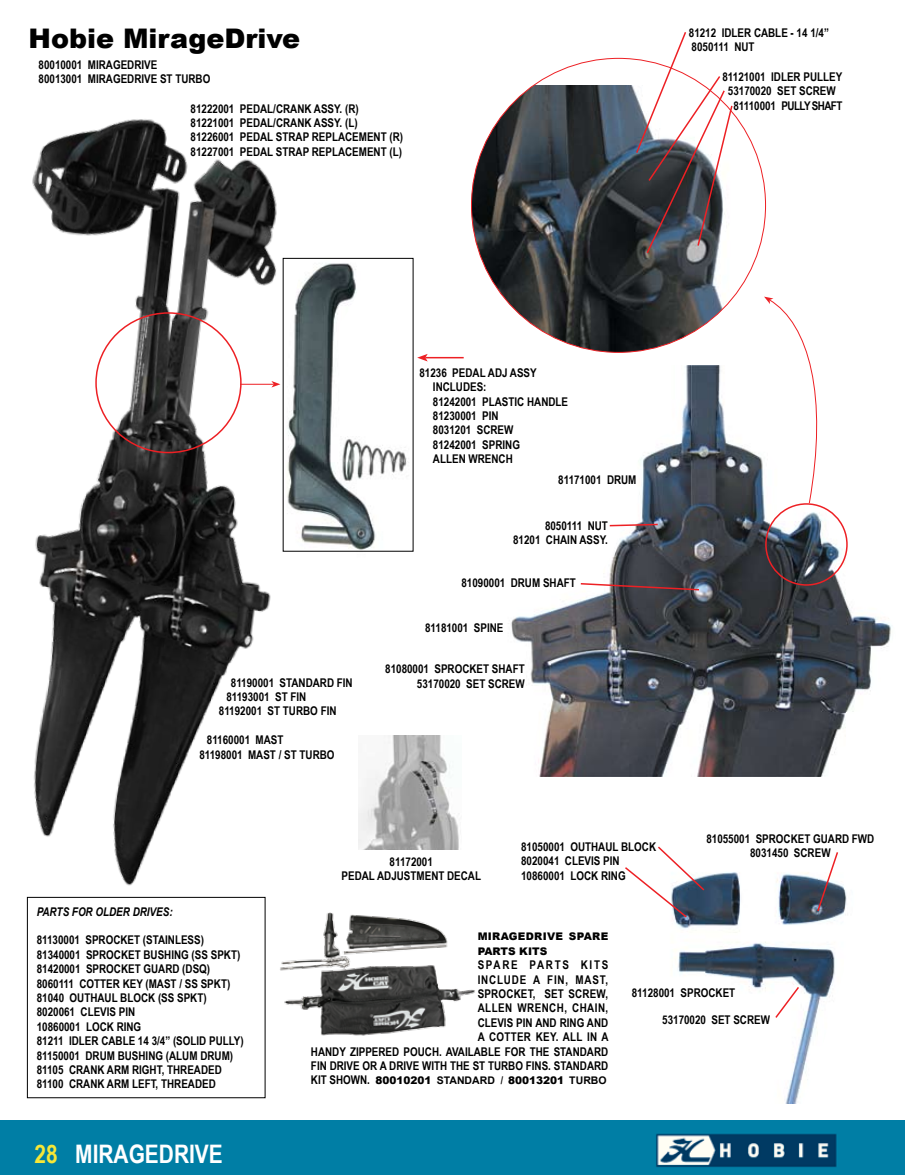
<style>
.page{position:relative;width:905px;height:1175px;background:#fff}
.page>*{position:absolute;margin:0;border:0;box-sizing:border-box;transform-origin:0 0}
.t1{font:900 27px "Arial";color:#000}
.t2{font:700 25.5px "Arial Narrow";color:#fff}
.t3{font:700 12px/14.4px "Arial Narrow";color:#000}
.t4{font:italic 700 12px "Arial Narrow";color:#000}
.t5{font:700 12px "Arial Narrow";letter-spacing:-.05em;color:#000}
.t6{font:900 10.5px "Arial";color:#000}
.t7{font:900 10.5px "Arial";letter-spacing:.025em;color:#000}
.s1{color:#f6e737}
.s2{font-family:"Arial Narrow";font-weight:700;font-size:12px}
.s3{font-weight:700}
.s4{font-family:"Arial Narrow";font-weight:700}
</style>
<div class="page">
<img style="left:26px;top:119px;width:251px;height:788px">
<img style="left:903px;top:1120px;width:1px;height:54px">
<img style="left:0;top:1120px;width:903px;height:54px">
<img style="left:511px;top:366px;width:380px;height:410px">
<img style="left:471px;top:85px;width:267px;height:267px">
<img style="left:675px;top:872px;width:172px;height:231px">
<img style="left:280px;top:257px;width:134px;height:295px">
<hr style="left:425px;top:357px;width:38px;height:1px;background:#ed2024">
<svg style="left:417px;top:354px;width:10px;height:7px"></svg>
<hr style="left:240px;top:384px;width:34px;height:1px;background:#ed2024">
<svg style="left:271px;top:381px;width:9px;height:6px"></svg>
<div style="left:765px;top:503px;width:82px;height:82px;border:2px solid #ed2024;border-radius:50%"></div>
<svg style="left:764px;top:297px;width:64px;height:206px"></svg>
<div style="left:27px;top:897px;width:238px;height:201px;border:1px solid #000"></div>
<svg style="left:579px;top:582px;width:121px;height:9px"></svg>
<svg style="left:625px;top:846px;width:81px;height:73px"></svg>
<svg style="left:816px;top:852px;width:23px;height:60px"></svg>
<svg style="left:773px;top:985px;width:27px;height:34px"></svg>
<svg style="left:608px;top:523px;width:51px;height:4px"></svg>
<svg style="left:634px;top:32px;width:99px;height:223px"></svg>
<img style="left:358px;top:735px;width:101px;height:114px">
<img style="left:280px;top:912px;width:195px;height:124px">
<h1 class="t1" style="left:28px;top:19px;width:273px">HOBIE MIRAGEDRIVE</h1>
<p class="t3" style="left:39px;top:57px;width:173px">80010001 MIRAGEDRIVE<br>80013001 MIRAGEDRIVE ST TURBO</p>
<p class="t3" style="left:191px;top:100px;width:214px">81222001 PEDAL/CRANK ASSY. (R)<br>81221001 PEDAL/CRANK ASSY. (L)<br>81226001 PEDAL STRAP REPLACEMENT (R)<br>81227001 PEDAL STRAP REPLACEMENT (L)</p>
<p class="t3" style="left:688px;top:25px;width:142px">81212 IDLER CABLE - 14 1/4”<br>8050111 NUT</p>
<p class="t3" style="left:722px;top:69px;width:121px">81121001 IDLER PULLEY</p>
<p class="t3" style="left:728px;top:83px;width:109px">53170020 SET SCREW</p>
<p class="t5" style="left:733px;top:96px;width:110px">81110001 PULLY SHAFT</p>
<p class="t3" style="left:231px;top:674px;width:123px">81190001 STANDARD FIN</p>
<p class="t3" style="left:226px;top:689px;width:81px">81193001 ST FIN</p>
<p class="t3" style="left:219px;top:703px;width:119px">81192001 ST TURBO FIN</p>
<p class="t3" style="left:199px;top:732px;width:137px;text-indent:8px">81160001 MAST<br>81198001 MAST / ST TURBO</p>
<p class="t3" style="left:433px;top:365px;width:137px;text-indent:-14px">81236 PEDAL ADJ ASSY<br>INCLUDES:<br>81242001 PLASTIC HANDLE<br>81230001 PIN<br>8031201 SCREW<br>81242001 SPRING<br>ALLEN WRENCH</p>
<p class="t3" style="left:558px;top:471px;width:80px">81171001 DRUM</p>
<p class="t3" style="left:513px;top:517px;width:96px;text-align:right">8050111 NUT<br>81201 CHAIN ASSY.</p>
<p class="t3" style="left:461px;top:575px;width:116px">81090001 DRUM SHAFT</p>
<p class="t3" style="left:425px;top:620px;width:80px">81181001 SPINE</p>
<p class="t3" style="left:385px;top:661px;width:141px;text-align:right">81080001 SPROCKET SHAFT<br>53170020 SET SCREW</p>
<p class="t4" style="left:37px;top:902px;width:137px">PARTS FOR OLDER DRIVES:</p>
<p class="t3" style="left:37px;top:932px;width:208px">81130001 SPROCKET (STAINLESS)<br>81340001 SPROCKET BUSHING (SS SPKT)<br>81420001 SPROCKET GUARD (DSQ)<br>8060111 COTTER KEY (MAST / SS SPKT)<br>81040 OUTHAUL BLOCK (SS SPKT)<br>8020061 CLEVIS PIN<br>10860001 LOCK RING<br>81211 IDLER CABLE 14 3/4” (SOLID PULLY)<br>81150001 DRUM BUSHING (ALUM DRUM)<br>81105 CRANK ARM RIGHT, THREADED<br>81100 CRANK ARM LEFT, THREADED</p>
<h2 class="t2" style="left:34px;top:1134px;width:190px"><span class="s1">28</span> MIRAGEDRIVE</h2>
<p class="t3" style="left:341px;top:853px;width:141px;text-align:center">81172001<br>PEDAL ADJUSTMENT DECAL</p>
<p class="t3" style="left:521px;top:838px;width:136px">81050001 OUTHAUL BLOCK<br>8020041 CLEVIS PIN<br>10860001 LOCK RING</p>
<p class="t3" style="left:706px;top:830px;width:169px;text-align:center">81055001 SPROCKET GUARD FWD<br>8031450 SCREW</p>
<p class="t7" style="left:477px;top:929px;width:73px">MIRAGEDRIVE</p>
<p class="t6" style="left:569px;top:929px;width:17px">SPARE</p>
<p class="t6" style="left:477px;top:943px;width:9px">PARTS</p>
<p class="t6" style="left:519px;top:943px;width:8px">KITS</p>
<p class="t3" style="left:477px;top:957px;width:17px">SPARE</p>
<p class="t3" style="left:529px;top:957px;width:9px">PARTS</p>
<p class="t3" style="left:580px;top:957px;width:8px">KITS</p>
<p class="t3" style="left:477px;top:971px;width:8px">INCLUDE</p>
<p class="t3" style="left:533px;top:971px;width:51px">AFIN, MAST</p>
<p class="t3" style="left:605px;top:971px;width:4px">,</p>
<p class="t3" style="left:477px;top:986px;width:8px">SPROCKET</p>
<p class="t3" style="left:533px;top:986px;width:19px">, SET</p>
<p class="t3" style="left:568px;top:986px;width:9px">SCREW</p>
<p class="t3" style="left:605px;top:986px;width:4px">,</p>
<p class="t3" style="left:477px;top:1000px;width:8px">ALLEN</p>
<p class="t3" style="left:517px;top:1000px;width:9px">WRENCH</p>
<p class="t3" style="left:564px;top:1000px;width:16px">, CHAIN</p>
<p class="t3" style="left:605px;top:1000px;width:4px">,</p>
<p class="t3" style="left:477px;top:1014px;width:7px">CLEVIS</p>
<p class="t3" style="left:516px;top:1014px;width:28px">PIN AND</p>
<p class="t3" style="left:559px;top:1014px;width:7px">RING</p>
<p class="t3" style="left:587px;top:1014px;width:8px">AND</p>
<p class="t3" style="left:477px;top:1029px;width:20px">A COTTER</p>
<p class="t3" style="left:535px;top:1029px;width:73px">KEY. ALLINA</p>
<p class="t3" style="left:311px;top:1043px;width:8px">HANDY</p>
<p class="t3" style="left:350px;top:1043px;width:14px">ZIPPERED</p>
<p class="t3" style="left:403px;top:1043px;width:8px">POUCH</p>
<p class="t3" style="left:439px;top:1043px;width:20px">. AVAILABLE</p>
<p class="t3" style="left:505px;top:1043px;width:8px">FOR</p>
<p class="t3" style="left:530px;top:1043px;width:8px">THE</p>
<p class="t3" style="left:553px;top:1043px;width:8px">STANDARD</p>
<p class="t3" style="left:311px;top:1058px;width:26px">FIN DRIVE</p>
<p class="t3" style="left:362px;top:1058px;width:34px">OR ADRIVE</p>
<p class="t3" style="left:422px;top:1058px;width:8px">WITH</p>
<p class="t3" style="left:450px;top:1058px;width:8px">THE</p>
<p class="t3" style="left:472px;top:1058px;width:30px">ST TURBO</p>
<p class="t3" style="left:526px;top:1058px;width:7px">FINS</p>
<p class="t3" style="left:548px;top:1058px;width:20px">. STANDARD</p>
<p class="t3" style="left:311px;top:1072px;width:27px">KIT SHOWN</p>
<p class="t6" style="left:367px;top:1073px;width:232px"><span class="s2">.</span> 80010201 <span class="s3">STANDARD</span> <span class="s4">/</span> 80013201 <span class="s3">TURBO</span></p>
<p class="t3" style="left:632px;top:985px;width:105px">81128001 SPROCKET</p>
<p class="t3" style="left:662px;top:1012px;width:109px">53170020 SET SCREW</p>
</div>
